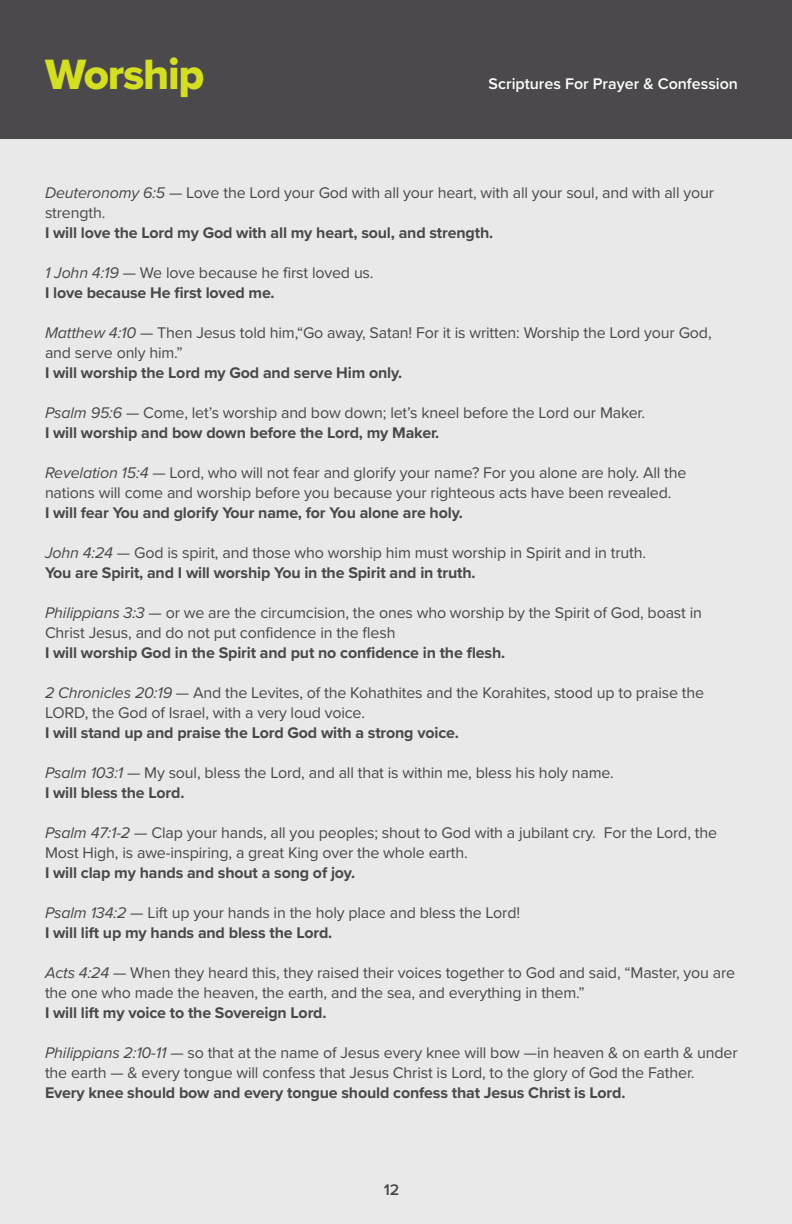
<style>
.page{position:relative;width:792px;height:1224px;background:#e9e9e9}
.page>*{position:absolute;margin:0;border:0;box-sizing:border-box;transform-origin:0 0}
.t1{font:44px "Proxima Nova Extrabld";letter-spacing:-.03em;color:#d4de23}
.t2{font:16px/20px "Proxima Nova";letter-spacing:-.01em;color:#4a494a}
.t3{font:700 16px "Proxima Nova";letter-spacing:-.01em;color:#4a494a}
.t4{font:600 16px "Proxima Nova";color:#fff}
.t5{font:600 16px "Proxima Nova";color:#4a494a}
.s1{font-style:italic}
</style>
<div class="page">
<div style="left:0;top:0;width:792px;height:138px;background:#4b494b"></div>
<p class="t1" style="left:45px;top:41px;width:161px">Worship</p>
<p class="t4" style="left:489px;top:72px;width:251px">Scriptures For Prayer &amp; Confession</p>
<p class="t2" style="left:45px;top:182px;width:671px"><span class="s1">Deuteronomy 6:5</span> — Love the Lord your God with all your heart, with all your soul, and with all your strength.</p>
<p class="t3" style="left:45px;top:221px;width:450px">I will love the Lord my God with all my heart, soul, and strength.</p>
<p class="t2" style="left:45px;top:262px;width:330px"><span class="s1">1 John 4:19</span> — We love because he first loved us.</p>
<p class="t3" style="left:45px;top:281px;width:231px">I love because He first loved me.</p>
<p class="t2" style="left:45px;top:322px;width:668px"><span class="s1">Matthew 4:10</span> — Then Jesus told him,“Go away, Satan! For it is written: Worship the Lord your God, and serve only him.”</p>
<p class="t3" style="left:45px;top:361px;width:359px">I will worship the Lord my God and serve Him only.</p>
<p class="t2" style="left:45px;top:402px;width:602px"><span class="s1">Psalm 95:6</span> — Come, let’s worship and bow down; let’s kneel before the Lord our Maker.</p>
<p class="t3" style="left:45px;top:421px;width:396px">I will worship and bow down before the Lord, my Maker.</p>
<p class="t2" style="left:45px;top:462px;width:643px"><span class="s1">Revelation 15:4</span> — Lord, who will not fear and glorify your name? For you alone are holy. All the nations will come and worship before you because your righteous acts have been revealed.</p>
<p class="t3" style="left:45px;top:501px;width:419px">I will fear You and glorify Your name, for You alone are holy.</p>
<p class="t2" style="left:45px;top:542px;width:603px"><span class="s1">John 4:24</span> — God is spirit, and those who worship him must worship in Spirit and in truth.</p>
<p class="t3" style="left:45px;top:561px;width:432px">You are Spirit, and I will worship You in the Spirit and in truth.</p>
<p class="t2" style="left:45px;top:602px;width:658px"><span class="s1">Philippians 3:3</span> — or we are the circumcision, the ones who worship by the Spirit of God, boast in<br>Christ Jesus, and do not put confidence in the flesh</p>
<p class="t3" style="left:45px;top:641px;width:462px">I will worship God in the Spirit and put no confidence in the flesh.</p>
<p class="t2" style="left:45px;top:682px;width:661px"><span class="s1">2 Chronicles 20:19</span> — And the Levites, of the Kohathites and the Korahites, stood up to praise the<br>LORD, the God of Israel, with a very loud voice.</p>
<p class="t3" style="left:45px;top:721px;width:415px">I will stand up and praise the Lord God with a strong voice.</p>
<p class="t2" style="left:45px;top:762px;width:570px"><span class="s1">Psalm 103:1</span> — My soul, bless the Lord, and all that is within me, bless his holy name.</p>
<p class="t3" style="left:45px;top:781px;width:141px">I will bless the Lord.</p>
<p class="t2" style="left:45px;top:822px;width:674px"><span class="s1">Psalm 47:1-2</span> — Clap your hands, all you peoples; shout to God with a jubilant cry. For the Lord, the<br>Most High, is awe-inspiring, a great King over the whole earth.</p>
<p class="t3" style="left:45px;top:861px;width:312px">I will clap my hands and shout a song of joy.</p>
<p class="t2" style="left:45px;top:902px;width:477px"><span class="s1">Psalm 134:2</span> — Lift up your hands in the holy place and bless the Lord!</p>
<p class="t3" style="left:45px;top:921px;width:289px">I will lift up my hands and bless the Lord.</p>
<p class="t2" style="left:45px;top:962px;width:692px"><span class="s1">Acts 4:24</span> — When they heard this, they raised their voices together to God and said, “Master, you are the one who made the heaven, the earth, and the sea, and everything in them.”</p>
<p class="t3" style="left:45px;top:1001px;width:283px">I will lift my voice to the Sovereign Lord.</p>
<p class="t2" style="left:45px;top:1042px;width:694px"><span class="s1">Philippians 2:10-11</span> — so that at the name of Jesus every knee will bow —in heaven &amp; on earth &amp; under the earth — &amp; every tongue will confess that Jesus Christ is Lord, to the glory of God the Father.</p>
<p class="t3" style="left:45px;top:1081px;width:582px">Every knee should bow and every tongue should confess that Jesus Christ is Lord.</p>
<p class="t5" style="left:384px;top:1178px;width:17px">12</p>
</div>
